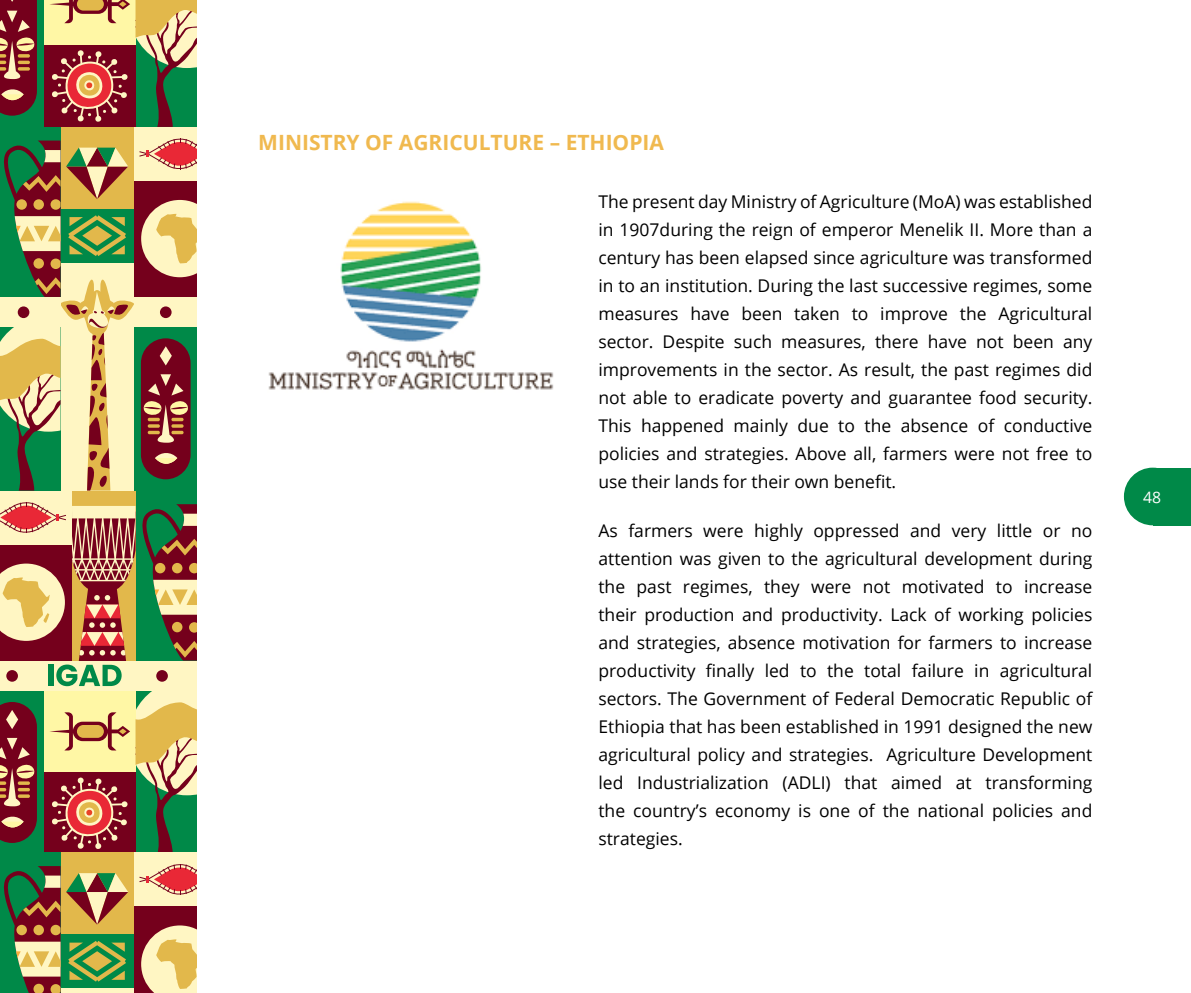
<style>
.page{position:relative;width:1191px;height:993px;background:#fff}
.page>*{position:absolute;margin:0;border:0;box-sizing:border-box;transform-origin:0 0}
.t1{font:700 21px "Open Sans";color:#f0b94f}
.t2{font:17.5px/28px "Open Sans";color:#000;text-align:justify}
.t3{font:15.75px "Open Sans";color:#fff}
</style>
<div class="page">
<div style="left:44px;top:0;width:91px;height:45px;background:#fff7a5"></div>
<div style="left:0;top:0;width:44px;height:127px;background:#008948"></div>
<div style="left:44px;top:45px;width:91px;height:82px;background:#75001c"></div>
<svg style="left:0;top:0;width:37px;height:116px;background:#8e3a3c"></svg>
<svg style="left:50px;top:0;width:147px;height:127px"></svg>
<div style="left:135px;top:490px;width:64px;height:171px;background:#008948"></div>
<div style="left:72px;top:490px;width:63px;height:171px;background:#e2b84b"></div>
<div style="left:0;top:490px;width:72px;height:54px;background:#fff6c3"></div>
<svg style="left:0;top:501px;width:197px;height:351px;background:#a58763"></svg>
<div style="left:60px;top:127px;width:74px;height:82px;background:#e2b84b"></div>
<div style="left:134px;top:127px;width:92px;height:54px;background:#fff6c3"></div>
<div style="left:60px;top:987px;width:74px;height:5px;background:#fff6c3"></div>
<div style="left:60px;top:852px;width:74px;height:81px;background:#e2b84b"></div>
<div style="left:134px;top:905px;width:92px;height:87px;background:#75001c"></div>
<div style="left:134px;top:852px;width:92px;height:54px;background:#fff6c3"></div>
<svg style="left:141px;top:925px;width:56px;height:67px;background:#e3c286"></svg>
<div style="left:60px;top:933px;width:74px;height:54px;background:#008948"></div>
<svg style="left:139px;top:864px;width:58px;height:30px"></svg>
<div style="left:0;top:127px;width:61px;height:170px;background:#008948"></div>
<svg style="left:0;top:138px;width:197px;height:352px;background:#a59a6c"></svg>
<div style="left:18px;top:306px;width:11px;height:12px;background:#75001c;border-radius:50%"></div>
<div style="left:0;top:852px;width:61px;height:140px;background:#008948"></div>
<svg style="left:3px;top:866px;width:125px;height:126px"></svg>
<div style="left:197px;top:0;width:194px;height:992px;background:#fff"></div>
<div style="left:1123px;top:467px;width:58px;height:58px;background:#008948;border-radius:50%"></div>
<div style="left:1152px;top:467px;width:39px;height:58px;background:#008948"></div>
<img style="left:268px;top:201px;width:286px;height:189px">
<p class="t1" style="left:258px;top:127px;width:407px">MINISTRY OF AGRICULTURE – ETHIOPIA</p>
<p class="t2" style="left:598px;top:187px;width:495px">The present day Ministry of Agriculture (MoA) was established in 1907during the reign of emperor Menelik II. More than a century has been elapsed since agriculture was transformed in to an institution. During the last successive regimes, some measures have been taken to improve the Agricultural sector. Despite such measures, there have not been any improvements in the sector. As result, the past regimes did not able to eradicate poverty and guarantee food security.<br>This happened mainly due to the absence of conductive policies and strategies. Above all, farmers were not free to use their lands for their own benefit.</p>
<p class="t2" style="left:598px;top:516px;width:495px">As farmers were highly oppressed and very little or no attention was given to the agricultural development during the past regimes, they were not motivated to increase their production and productivity. Lack of working policies and strategies, absence motivation for farmers to increase productivity finally led to the total failure in agricultural sectors. The Government of Federal Democratic Republic of Ethiopia that has been established in 1991 designed the new agricultural policy and strategies. Agriculture Development led Industrialization (ADLI) that aimed at transforming the country’s economy is one of the national policies and strategies.</p>
<p class="t3" style="left:1143px;top:486px;width:20px">48</p>
</div>
